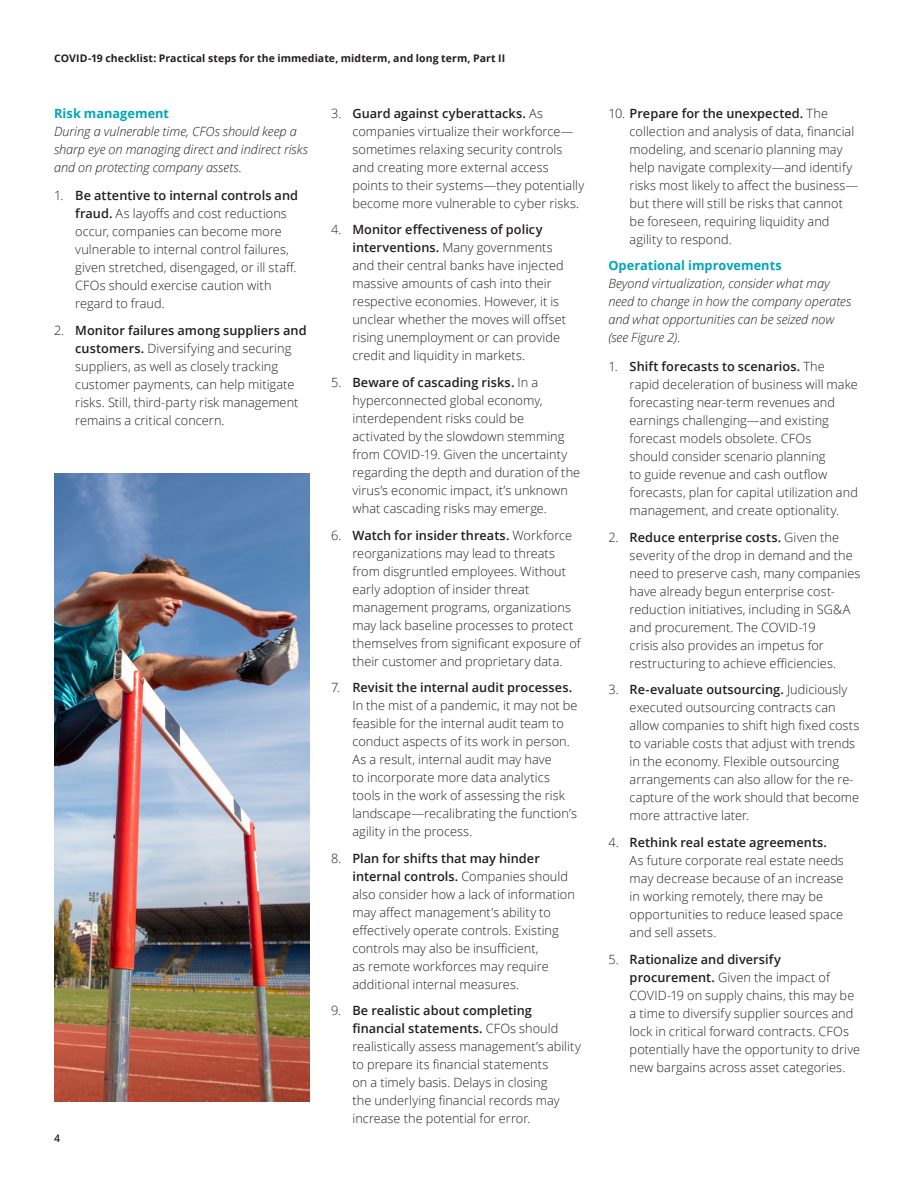
<style>
.page{position:relative;width:918px;height:1188px;background:#fff}
.page>*{position:absolute;margin:0;border:0;box-sizing:border-box;transform-origin:0 0}
.t1{font:300 12.75px/18px "Open Sans";letter-spacing:.005em;color:#231f20}
.Body_copy__8_5_12pt{font:italic 300 12.75px/18px "Open Sans";color:#231f20}
.Subhead_A__8_5_12pt{font:700 12.75px "Open Sans";color:#00a6b9}
.Story_heading_light{font:700 10.5px "Open Sans";letter-spacing:.01em;color:#231f20}
.Brochure_title___Lef{font:600 10.5px "Open Sans";color:#231f20}
.s1{font-style:normal}
.s2{font-weight:600}
</style>
<div class="page">
<img style="left:54px;top:473px;width:256px;height:629px">
<p class="Story_heading_light" style="left:54px;top:51px;width:453px">COVID-19 checklist: Practical steps for the immediate, midterm, and long term, Part II</p>
<p class="Subhead_A__8_5_12pt" style="left:54px;top:104px;width:117px">Risk management</p>
<p class="Body_copy__8_5_12pt" style="left:54px;top:122px;width:255px">During a vulnerable time, CFOs should keep a sharp eye on managing direct and indirect risks and on protecting company assets<span class="s1">.</span></p>
<p class="t1" style="left:75px;top:186px;width:224px;text-indent:-21px">1. <span class="s2">Be attentive to internal controls and fraud.</span> As layoffs and cost reductions occur, companies can become more vulnerable to internal control failures, given stretched, disengaged, or ill staff.<br>CFOs should exercise caution with regard to fraud.</p>
<p class="t1" style="left:75px;top:321px;width:233px;text-indent:-21px">2. <span class="s2">Monitor failures among suppliers and customers.</span> Diversifying and securing suppliers, as well as closely tracking customer payments, can help mitigate risks. Still, third-party risk management remains a critical concern.</p>
<p class="Brochure_title___Lef" style="left:54px;top:1131px;width:7px">4</p>
<p class="t1" style="left:352px;top:104px;width:233px;text-indent:-21px">3. <span class="s2">Guard against cyberattacks.</span> As companies virtualize their workforce— sometimes relaxing security controls and creating more external access points to their systems—they potentially become more vulnerable to cyber risks.</p>
<p class="t1" style="left:352px;top:220px;width:215px;text-indent:-21px">4. <span class="s2">Monitor effectiveness of policy interventions.</span> Many governments and their central banks have injected massive amounts of cash into their respective economies. However, it is unclear whether the moves will offset rising unemployment or can provide credit and liquidity in markets.</p>
<p class="t1" style="left:352px;top:373px;width:229px;text-indent:-21px">5. <span class="s2">Beware of cascading risks.</span> In a hyperconnected global economy, interdependent risks could be<br>activated by the slowdown stemming from COVID-19. Given the uncertainty regarding the depth and duration of the virus’s economic impact, it’s unknown what cascading risks may emerge.</p>
<p class="t1" style="left:352px;top:526px;width:230px;text-indent:-21px">6. <span class="s2">Watch for insider threats.</span> Workforce reorganizations may lead to threats from disgruntled employees. Without early adoption of insider threat management programs, organizations may lack baseline processes to protect themselves from significant exposure of their customer and proprietary data.</p>
<p class="t1" style="left:352px;top:678px;width:227px;text-indent:-21px">7. <span class="s2">Revisit the internal audit processes.<br></span>In the mist of a pandemic, it may not be feasible for the internal audit team to conduct aspects of its work in person.<br>As a result, internal audit may have<br>to incorporate more data analytics tools in the work of assessing the risk landscape—recalibrating the function’s agility in the process.</p>
<p class="t1" style="left:352px;top:849px;width:224px;text-indent:-21px">8. <span class="s2">Plan for shifts that may hinder internal controls.</span> Companies should also consider how a lack of information may affect management’s ability to effectively operate controls. Existing controls may also be insufficient,<br>as remote workforces may require additional internal measures.</p>
<p class="t1" style="left:352px;top:1002px;width:230px;text-indent:-21px">9. <span class="s2">Be realistic about completing financial statements.</span> CFOs should realistically assess management’s ability to prepare its financial statements<br>on a timely basis. Delays in closing<br>the underlying financial records may increase the potential for error.</p>
<p class="t1" style="left:630px;top:104px;width:230px;text-indent:-21px">10. <span class="s2">Prepare for the unexpected.</span> The collection and analysis of data, financial modeling, and scenario planning may help navigate complexity—and identify risks most likely to affect the business— but there will still be risks that cannot be foreseen, requiring liquidity and agility to respond.</p>
<p class="Subhead_A__8_5_12pt" style="left:608px;top:257px;width:175px">Operational improvements</p>
<p class="Body_copy__8_5_12pt" style="left:608px;top:274px;width:244px">Beyond virtualization, consider what may need to change in how the company operates and what opportunities can be seized now (see Figure 2)<span class="s1">.</span></p>
<p class="t1" style="left:630px;top:357px;width:230px;text-indent:-21px">1. <span class="s2">Shift forecasts to scenarios.</span> The rapid deceleration of business will make forecasting near-term revenues and earnings challenging—and existing forecast models obsolete. CFOs<br>should consider scenario planning<br>to guide revenue and cash outflow forecasts, plan for capital utilization and management, and create optionality.</p>
<p class="t1" style="left:630px;top:528px;width:232px;text-indent:-21px">2. <span class="s2">Reduce enterprise costs.</span> Given the severity of the drop in demand and the need to preserve cash, many companies have already begun enterprise cost&shy;reduction initiatives, including in SG&amp;A and procurement. The COVID-19<br>crisis also provides an impetus for restructuring to achieve efficiencies.</p>
<p class="t1" style="left:630px;top:680px;width:231px;text-indent:-21px">3. <span class="s2">Re-evaluate outsourcing.</span> Judiciously executed outsourcing contracts can allow companies to shift high fixed costs to variable costs that adjust with trends in the economy. Flexible outsourcing arrangements can also allow for the re&shy;capture of the work should that become more attractive later.</p>
<p class="t1" style="left:630px;top:833px;width:216px;text-indent:-21px">4. <span class="s2">Rethink real estate agreements.<br></span>As future corporate real estate needs may decrease because of an increase in working remotely, there may be opportunities to reduce leased space and sell assets.</p>
<p class="t1" style="left:630px;top:950px;width:232px;text-indent:-21px">5. <span class="s2">Rationalize and diversify procurement.</span> Given the impact of COVID-19 on supply chains, this may be a time to diversify supplier sources and lock in critical forward contracts. CFOs potentially have the opportunity to drive new bargains across asset categories.</p>
</div>
